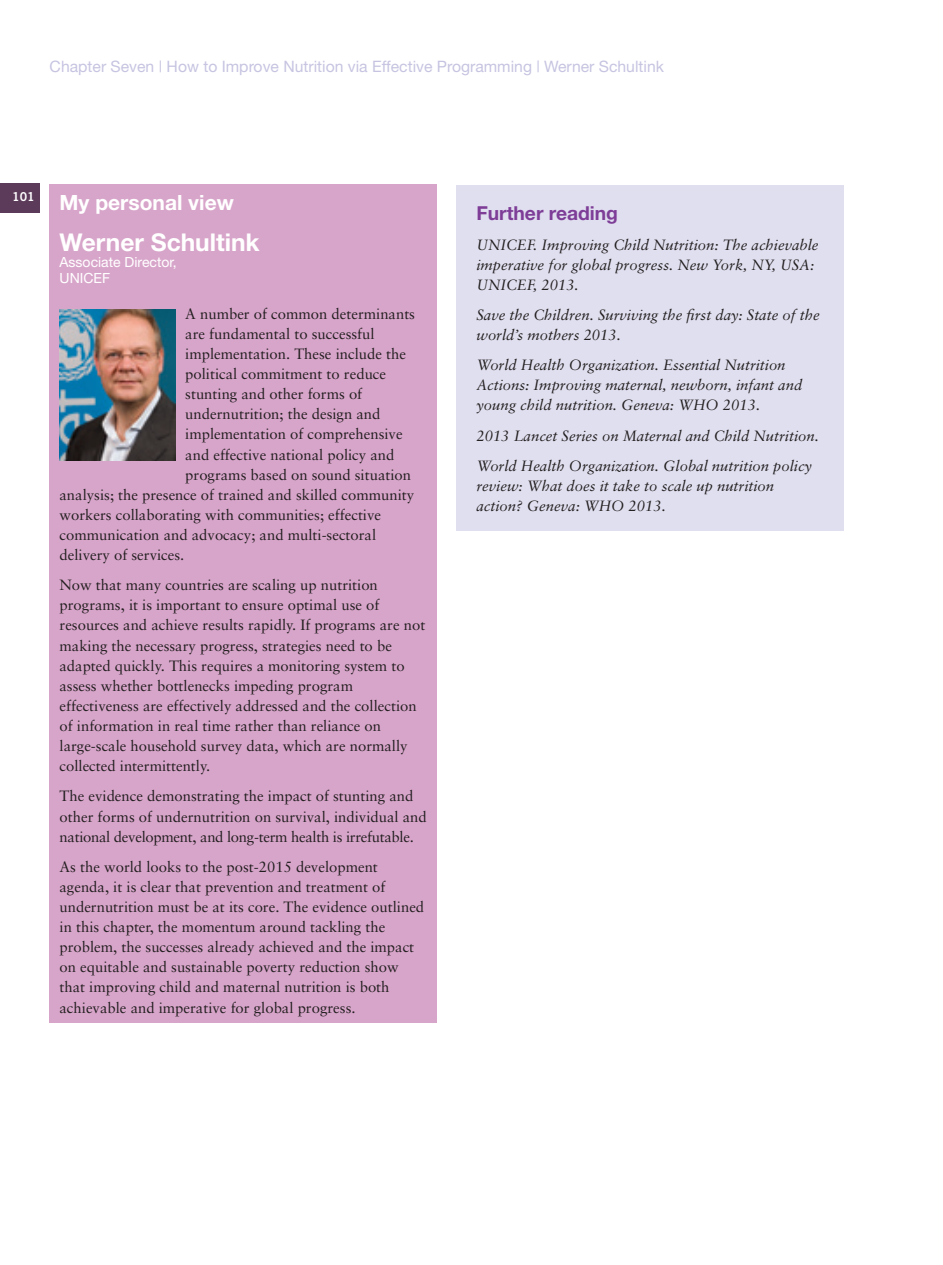
<style>
.page{position:relative;width:943px;height:1265px;background:#fff}
.page>*{position:absolute;margin:0;border:0;box-sizing:border-box;transform-origin:0 0}
.Personal_View_Author{font:700 24.5px "Helvetica Neue";color:#fff}
.Personal_View_Title{font:700 21px "Helvetica Neue";color:#fff}
.Text_bold_1{font:700 19.25px "Helvetica Neue";color:#7e3e98}
.Chapter_details_page{font:15.75px "Helvetica Neue";color:#c6c4e1}
.Text{font:14.88px/20.1px "Sabon";color:#231f20}
.Text-2{font:italic 14.88px/20.1px "Sabon";color:#231f20}
.Personal_View_Author-2{font:14px/15.8px "Helvetica Neue";color:#fff}
</style>
<div class="page">
<div style="left:0;top:184px;width:40px;height:29px;background:#5b3a5a"></div>
<div style="left:50px;top:184px;width:387px;height:838px;background:#d8a5ca"></div>
<div style="left:456px;top:185px;width:387px;height:346px;background:#e0dfef"></div>
<img style="left:60px;top:309px;width:115px;height:152px">
<hr style="left:942px;top:802px;width:1px;height:463px;background:#5b3a5a">
<p class="Chapter_details_page" style="left:50px;top:57px;width:616px">Chapter Seven | How to Improve Nutrition via Effective Programming | Werner Schultink</p>
<p class="Personal_View_Title" style="left:12px;top:189px;width:223px"><sup>101</sup> My personal view</p>
<p class="Personal_View_Author" style="left:60px;top:227px;width:202px">Werner Schultink</p>
<p class="Personal_View_Author-2" style="left:60px;top:254px;width:119px">Associate Director,<br>UNICEF</p>
<p class="Text" style="left:185px;top:303px;width:231px">A number of common determinants</p>
<p class="Text" style="left:185px;top:323px;width:191px">are fundamental to successful</p>
<p class="Text" style="left:185px;top:344px;width:222px">implementation. These include the</p>
<p class="Text" style="left:185px;top:364px;width:202px">political commitment to reduce</p>
<p class="Text" style="left:185px;top:384px;width:178px">stunting and other forms of</p>
<p class="Text" style="left:185px;top:404px;width:197px">undernutrition; the design and</p>
<p class="Text" style="left:185px;top:424px;width:219px">implementation of comprehensive</p>
<p class="Text" style="left:185px;top:444px;width:211px">and effective national policy and</p>
<p class="Text" style="left:185px;top:464px;width:227px">programs based on sound situation</p>
<p class="Text" style="left:60px;top:484px;width:356px">analysis; the presence of trained and skilled community</p>
<p class="Text" style="left:60px;top:505px;width:323px">workers collaborating with communities; effective</p>
<p class="Text" style="left:60px;top:525px;width:318px">communication and advocacy; and multi-sectoral</p>
<p class="Text" style="left:60px;top:545px;width:126px">delivery of services.</p>
<p class="Text" style="left:60px;top:575px;width:367px">Now that many countries are scaling up nutrition programs, it is important to ensure optimal use of resources and achieve results rapidly. If programs are not making the necessary progress, strategies need to be adapted quickly. This requires a monitoring system to assess whether bottlenecks impeding program effectiveness are effectively addressed and the collection of information in real time rather than reliance on large-scale household survey data, which are normally collected intermittently.</p>
<p class="Text" style="left:60px;top:786px;width:369px">The evidence demonstrating the impact of stunting and other forms of undernutrition on survival, individual and national development, and long-term health is irrefutable.</p>
<p class="Text" style="left:60px;top:856px;width:366px">As the world looks to the post-2015 development agenda, it is clear that prevention and treatment of undernutrition must be at its core. The evidence outlined in this chapter, the momentum around tackling the problem, the successes already achieved and the impact on equitable and sustainable poverty reduction show that improving child and maternal nutrition is both achievable and imperative for global progress.</p>
<p class="Text_bold_1" style="left:476px;top:201px;width:143px">Further reading</p>
<p class="Text-2" style="left:476px;top:234px;width:343px">UNICEF. Improving Child Nutrition: The achievable imperative for global progress. New York, NY, USA:<br>UNICEF, 2013.</p>
<p class="Text-2" style="left:476px;top:305px;width:345px">Save the Children. Surviving the first day: State of the world’s mothers 2013.</p>
<p class="Text-2" style="left:476px;top:355px;width:327px">World Health Organization. Essential Nutrition<br>Actions: Improving maternal, newborn, infant and young child nutrition. Geneva: WHO 2013.</p>
<p class="Text-2" style="left:476px;top:425px;width:344px">2013 Lancet Series on Maternal and Child Nutrition.</p>
<p class="Text-2" style="left:476px;top:455px;width:337px">World Health Organization. Global nutrition policy review: What does it take to scale up nutrition action? Geneva: WHO 2013.</p>
</div>
